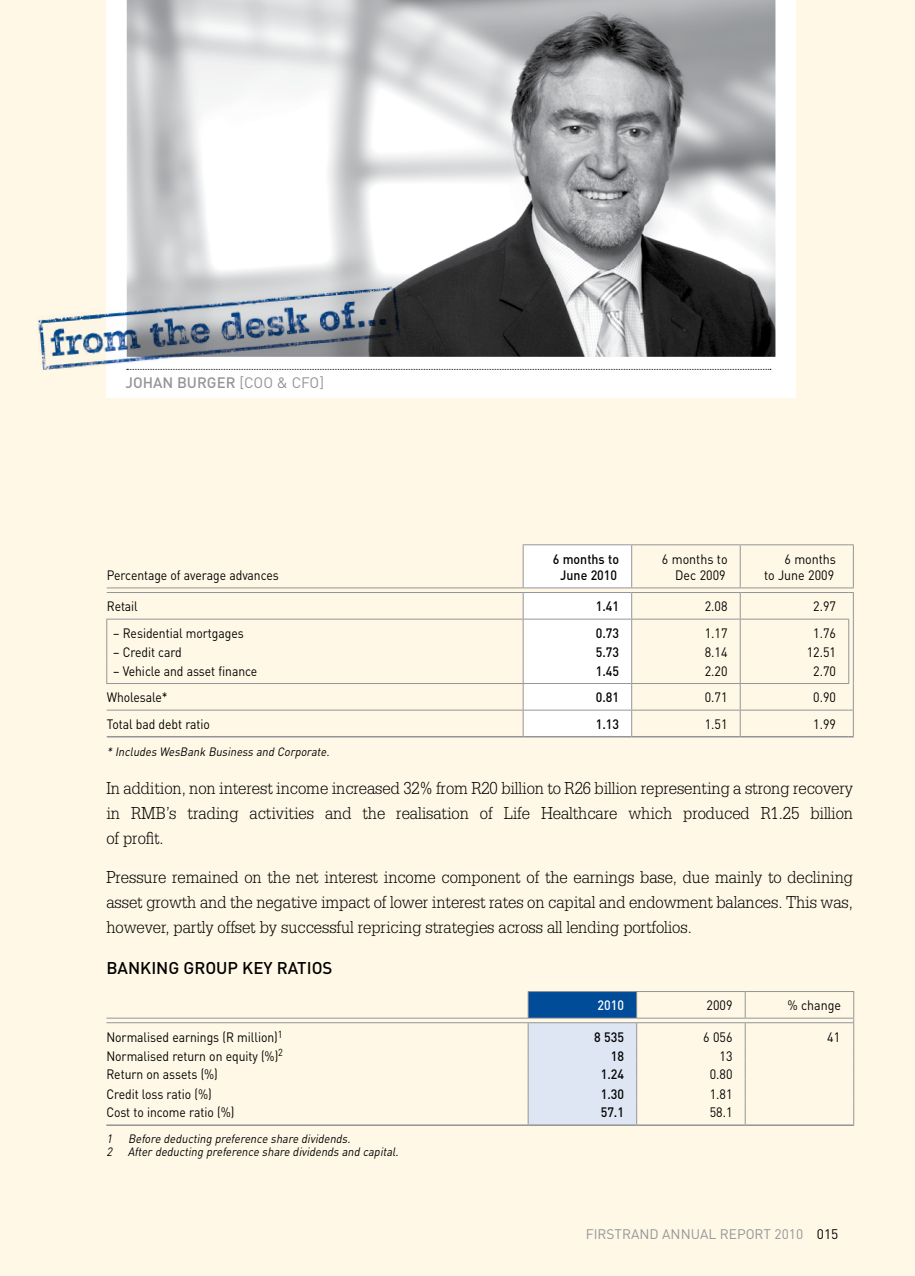
<style>
.page{position:relative;width:915px;height:1276px;background:#fff}
.page>*{position:absolute;margin:0;border:0;box-sizing:border-box;transform-origin:0 0}
.t1{font:300 18.3px/25.2px "Serifa";letter-spacing:-.005em;color:#000;text-align:justify;scale:.9 1}
.t2{font:500 16.8px "DIN";color:#000}
.t3{font:15px "DIN";color:#939598}
.t4{font:500 15px "DIN";color:#939598}
.t5{font:13.65px "DIN";color:#939598}
.t6{font:13.5px "DIN";letter-spacing:-.005em;color:#000;scale:.9 1}
.t7{font:13.5px/16.5px "DIN";letter-spacing:-.005em;color:#000;text-align:right;scale:.92 1}
.t8{font:500 13.5px/16.5px "DIN";color:#000;text-align:center;scale:.92 1}
.t9{font:500 13.5px "DIN";color:#fff;scale:.92 1}
.t10{font:italic 12px/13.5px "DIN";color:#000;scale:.92 1}
.s1{font-weight:500}
.s2{color:#000}
</style>
<div class="page">
<div style="left:0;top:0;width:914px;height:1276px;background:#fff8e6"></div>
<div style="left:106px;top:0;width:689px;height:398px;background:#fff"></div>
<hr style="left:106px;top:619px;width:417px;height:1px;background:#939598">
<hr style="left:631px;top:619px;width:109px;height:1px;background:#939598">
<hr style="left:740px;top:619px;width:108px;height:1px;background:#939598">
<svg style="left:106px;top:619px;width:1px;height:64px"></svg>
<hr style="left:106px;top:683px;width:417px;height:1px;background:#939598">
<hr style="left:631px;top:683px;width:109px;height:1px;background:#939598">
<hr style="left:740px;top:683px;width:108px;height:1px;background:#939598">
<hr style="left:107px;top:587px;width:416px;height:1px;background:#939598">
<hr style="left:522px;top:544px;width:109px;height:1px;background:#939598">
<hr style="left:739px;top:545px;width:1px;height:42px;background:#939598">
<hr style="left:631px;top:544px;width:109px;height:1px;background:#939598">
<hr style="left:631px;top:587px;width:109px;height:1px;background:#939598">
<hr style="left:740px;top:544px;width:108px;height:1px;background:#939598">
<hr style="left:740px;top:587px;width:108px;height:1px;background:#939598">
<hr style="left:852px;top:545px;width:1px;height:42px;background:#939598">
<hr style="left:107px;top:592px;width:416px;height:1px;background:#939598">
<hr style="left:631px;top:592px;width:109px;height:1px;background:#939598">
<hr style="left:740px;top:592px;width:108px;height:1px;background:#939598">
<hr style="left:107px;top:710px;width:416px;height:1px;background:#939598">
<hr style="left:631px;top:710px;width:109px;height:1px;background:#939598">
<hr style="left:740px;top:710px;width:108px;height:1px;background:#939598">
<hr style="left:107px;top:736px;width:416px;height:1px;background:#939598">
<svg style="left:522px;top:545px;width:110px;height:191px;background:#fafaf9"></svg>
<hr style="left:523px;top:736px;width:108px;height:1px;background:#939598">
<svg style="left:739px;top:593px;width:1px;height:143px"></svg>
<hr style="left:631px;top:736px;width:109px;height:1px;background:#939598">
<hr style="left:740px;top:736px;width:108px;height:1px;background:#939598">
<svg style="left:848px;top:587px;width:5px;height:150px"></svg>
<hr style="left:527px;top:991px;width:109px;height:1px;background:#939598">
<hr style="left:636px;top:991px;width:109px;height:1px;background:#939598">
<hr style="left:745px;top:991px;width:108px;height:1px;background:#939598">
<hr style="left:106px;top:1017px;width:422px;height:1px;background:#939598">
<svg style="left:744px;top:992px;width:1px;height:25px"></svg>
<hr style="left:636px;top:1017px;width:109px;height:1px;background:#939598">
<hr style="left:745px;top:1017px;width:108px;height:1px;background:#939598">
<hr style="left:106px;top:1022px;width:422px;height:1px;background:#939598">
<hr style="left:636px;top:1022px;width:109px;height:1px;background:#939598">
<hr style="left:745px;top:1022px;width:108px;height:1px;background:#939598">
<hr style="left:106px;top:1124px;width:422px;height:2px;background:#939598">
<svg style="left:527px;top:992px;width:110px;height:133px;background:#b2c6de"></svg>
<hr style="left:528px;top:1124px;width:108px;height:2px;background:#939598">
<svg style="left:744px;top:1023px;width:1px;height:101px"></svg>
<hr style="left:636px;top:1124px;width:109px;height:2px;background:#939598">
<hr style="left:745px;top:1124px;width:108px;height:2px;background:#939598">
<svg style="left:853px;top:992px;width:1px;height:132px"></svg>
<svg style="left:126px;top:0;width:650px;height:357px"></svg>
<svg style="left:409px;top:369px;width:361px;height:1px"></svg>
<img style="left:38px;top:285px;width:371px;height:85px">
<p class="t4" style="left:125px;top:373px;width:26px">JOHAN</p>
<p class="t3" style="left:177px;top:373px;width:148px"><span class="s1">BURGER</span> [COO &amp; CFO]</p>
<p class="t6" style="left:107px;top:567px;width:192px">Percentage of average advances</p>
<p class="t8" style="left:552px;top:550px;width:73px">6 months to<br>June 2010</p>
<p class="t7" style="left:661px;top:550px;width:73px">6 months to<br>Dec 2009</p>
<p class="t7" style="left:763px;top:550px;width:80px">6 months<br>to June 2009</p>
<p class="t6" style="left:107px;top:598px;width:36px">Retail</p>
<p class="t8" style="left:595px;top:598px;width:27px">1.41</p>
<p class="t7" style="left:704px;top:598px;width:26px">2.08</p>
<p class="t7" style="left:813px;top:598px;width:26px">2.97</p>
<p class="t6" style="left:113px;top:625px;width:146px">– Residential mortgages</p>
<p class="t8" style="left:595px;top:624px;width:27px">0.73</p>
<p class="t7" style="left:704px;top:624px;width:26px">1.17</p>
<p class="t7" style="left:813px;top:624px;width:26px">1.76</p>
<p class="t6" style="left:113px;top:643px;width:78px">– Credit card</p>
<p class="t8" style="left:595px;top:643px;width:27px">5.73</p>
<p class="t7" style="left:704px;top:643px;width:26px">8.14</p>
<p class="t7" style="left:806px;top:643px;width:33px">12.51</p>
<p class="t6" style="left:113px;top:662px;width:161px">– Vehicle and asset finance</p>
<p class="t8" style="left:595px;top:662px;width:27px">1.45</p>
<p class="t7" style="left:704px;top:662px;width:26px">2.20</p>
<p class="t7" style="left:813px;top:662px;width:26px">2.70</p>
<p class="t6" style="left:107px;top:689px;width:69px">Wholesale*</p>
<p class="t8" style="left:595px;top:689px;width:27px">0.81</p>
<p class="t7" style="left:704px;top:689px;width:26px">0.71</p>
<p class="t7" style="left:813px;top:689px;width:26px">0.90</p>
<p class="t6" style="left:107px;top:715px;width:116px">Total bad debt ratio</p>
<p class="t8" style="left:595px;top:715px;width:27px">1.13</p>
<p class="t7" style="left:704px;top:715px;width:26px">1.51</p>
<p class="t7" style="left:813px;top:715px;width:26px">1.99</p>
<p class="t10" style="left:107px;top:744px;width:246px">* Includes WesBank Business and Corporate.</p>
<p class="t1" style="left:106px;top:775px;width:830px">In addition, non interest income increased 32% from R20 billion to R26 billion representing a strong recovery in RMB’s trading activities and the realisation of Life Healthcare which produced R1.25 billion of profit.</p>
<p class="t1" style="left:106px;top:864px;width:830px">Pressure remained on the net interest income component of the earnings base, due mainly to declining asset growth and the negative impact of lower interest rates on capital and endowment balances. This was, however, partly offset by successful repricing strategies across all lending portfolios.</p>
<p class="t2" style="left:106px;top:957px;width:22px">BANKIN</p>
<p class="t2" style="left:168px;top:957px;width:80px">GGROUP KEYRA</p>
<p class="t2" style="left:297px;top:957px;width:35px">TI OS</p>
<p class="t9" style="left:597px;top:997px;width:30px">2010</p>
<p class="t7" style="left:706px;top:997px;width:30px">2009</p>
<p class="t7" style="left:787px;top:997px;width:60px">% change</p>
<p class="t6" style="left:106px;top:1028px;width:197px">Normalised earnings (R million)<sup>1</sup></p>
<p class="t8" style="left:594px;top:1028px;width:34px">8 535</p>
<p class="t7" style="left:703px;top:1028px;width:33px">6 056</p>
<p class="t7" style="left:826px;top:1028px;width:16px">41</p>
<p class="t6" style="left:106px;top:1047px;width:198px">Normalised return on equity (%)<sup>2</sup></p>
<p class="t8" style="left:610px;top:1047px;width:16px">18</p>
<p class="t7" style="left:719px;top:1047px;width:16px">13</p>
<p class="t6" style="left:106px;top:1066px;width:125px">Return on assets (%)</p>
<p class="t8" style="left:600px;top:1065px;width:27px">1.24</p>
<p class="t7" style="left:709px;top:1066px;width:26px">0.80</p>
<p class="t6" style="left:106px;top:1085px;width:119px">Credit loss ratio (%)</p>
<p class="t8" style="left:600px;top:1085px;width:27px">1.30</p>
<p class="t7" style="left:709px;top:1085px;width:26px">1.81</p>
<p class="t6" style="left:106px;top:1104px;width:144px">Cost to income ratio (%)</p>
<p class="t8" style="left:600px;top:1104px;width:27px">57.1</p>
<p class="t7" style="left:709px;top:1104px;width:26px">58.1</p>
<p class="t10" style="left:106px;top:1131px;width:321px">1 Before deducting preference share dividends.<br>2 Afterdeducting preference share dividends and capital.</p>
<p class="t5" style="left:585px;top:1225px;width:254px">FIRSTRAND ANNUAL REPORT 2010 <span class="s2">015</span></p>
</div>
